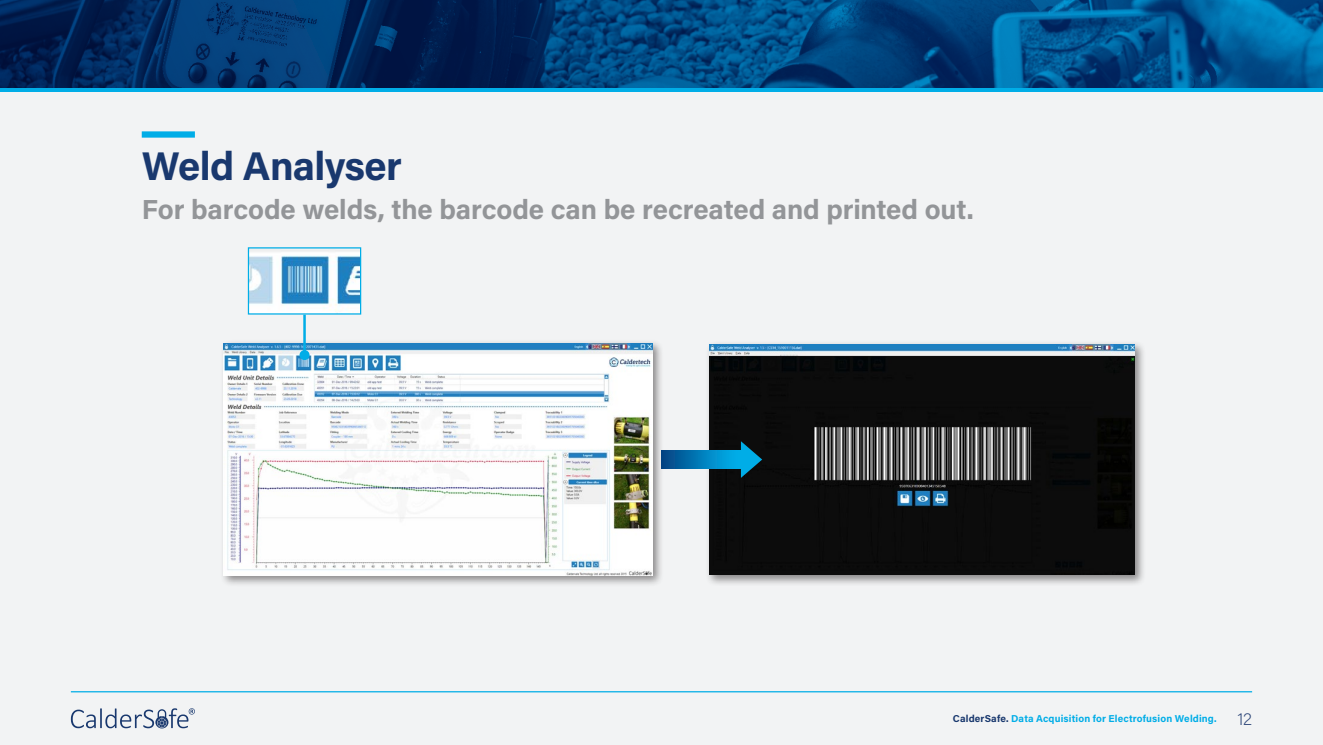
<style>
.page{position:relative;width:1323px;height:745px;background:#fff}
.page>*{position:absolute;margin:0;border:0;box-sizing:border-box;transform-origin:0 0}
.TITLES{font:700 40px "Acumin Pro";letter-spacing:-.015em;color:#19386e}
.SUBS{font:700 27.5px "Acumin Pro";letter-spacing:-.005em;color:#939598}
.t1{font:700 10px "Acumin Pro";letter-spacing:.015em;color:#00ade7}
.s1{color:#19386e}
.s2{font-weight:200;font-size:17.5px;color:#2b4477}
</style>
<div class="page">
<div style="left:0;top:0;width:1323px;height:744px;background:#f2f3f4"></div>
<img style="left:0;top:0;width:1323px;height:89px">
<hr style="left:0;top:89px;width:1323px;height:3px;background:#00ade7">
<hr style="left:71px;top:690px;width:1181px;height:2px;background:#00ade7">
<svg style="left:71px;top:708px;width:124px;height:20px"></svg>
<div style="left:142px;top:131px;width:53px;height:6px;background:#00ade7"></div>
<div style="left:220px;top:339px;width:444px;height:247px;background:#231f20;opacity:.5"></div>
<img style="left:224px;top:343px;width:428px;height:232px">
<div style="left:705px;top:340px;width:441px;height:245px;background:#231f20;opacity:.5"></div>
<img style="left:709px;top:344px;width:425px;height:230px">
<img style="left:250px;top:253px;width:109px;height:59px">
<div style="left:248px;top:247px;width:113px;height:67px;border:1px solid #00ade7"></div>
<hr style="left:303px;top:314px;width:3px;height:41px;background:#00ade7">
<div style="left:299px;top:350px;width:10px;height:10px;background:#00ade7;border-radius:50%"></div>
<svg style="left:741px;top:441px;width:21px;height:36px"></svg>
<div style="left:661px;top:450px;width:80px;height:18px;background:linear-gradient(to right,#034382,#00b4ef)"></div>
<p class="TITLES" style="left:142px;top:138px;width:262px">Weld Analyser</p>
<p class="SUBS" style="left:142px;top:190px;width:833px">For barcode welds, the barcode can be recreated and printed out.</p>
<p class="t1" style="left:953px;top:711px;width:301px"><span class="s1">CalderSafe.</span> Data Acquisition for Electrofusion Welding. <span class="s2">12</span></p>
</div>
